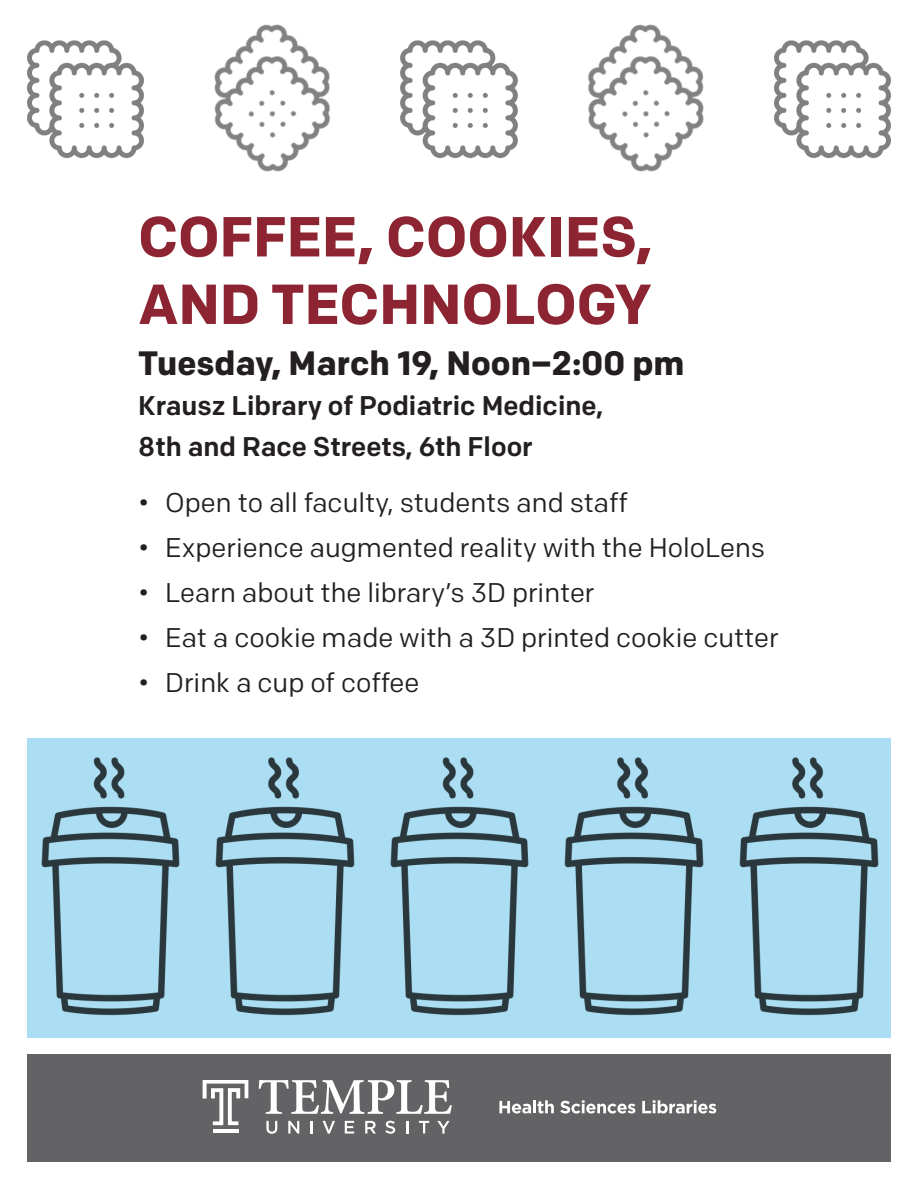
<style>
.page{position:relative;width:918px;height:1188px;background:#fff}
.page>*{position:absolute;margin:0;border:0;box-sizing:border-box;transform-origin:0 0}
.t1{font:700 56.25px "Colfax";color:#8d2431}
.t2{font:700 33.75px "Colfax";color:#231f20}
.t3{font:27px "Colfax";color:#231f20}
.t4{font:500 27px "Colfax";color:#231f20}
</style>
<div class="page">
<div style="left:27px;top:1054px;width:864px;height:108px;background:#636366"></div>
<svg style="left:499px;top:1100px;width:55px;height:14px"></svg>
<svg style="left:560px;top:1100px;width:75px;height:14px"></svg>
<svg style="left:642px;top:1100px;width:74px;height:14px"></svg>
<svg style="left:437px;top:1121px;width:13px;height:13px"></svg>
<svg style="left:203px;top:1080px;width:45px;height:45px"></svg>
<hr style="left:213px;top:1130px;width:25px;height:3px;background:#fff">
<svg style="left:259px;top:1080px;width:193px;height:34px"></svg>
<svg style="left:266px;top:1121px;width:11px;height:13px"></svg>
<svg style="left:288px;top:1121px;width:11px;height:13px"></svg>
<svg style="left:311px;top:1121px;width:2px;height:13px"></svg>
<svg style="left:323px;top:1121px;width:12px;height:13px"></svg>
<svg style="left:345px;top:1121px;width:9px;height:13px"></svg>
<svg style="left:365px;top:1121px;width:11px;height:13px"></svg>
<svg style="left:385px;top:1121px;width:10px;height:13px"></svg>
<svg style="left:406px;top:1121px;width:3px;height:13px"></svg>
<svg style="left:419px;top:1121px;width:10px;height:13px"></svg>
<div style="left:27px;top:738px;width:864px;height:300px;background:#abdef3"></div>
<img style="left:41px;top:757px;width:139px;height:259px">
<img style="left:215px;top:757px;width:140px;height:259px">
<img style="left:390px;top:757px;width:139px;height:259px">
<img style="left:564px;top:757px;width:140px;height:259px">
<img style="left:739px;top:757px;width:140px;height:259px">
<img style="left:27px;top:40px;width:117px;height:119px">
<img style="left:214px;top:24px;width:116px;height:148px">
<img style="left:400px;top:40px;width:118px;height:119px">
<img style="left:588px;top:24px;width:116px;height:148px">
<img style="left:774px;top:40px;width:117px;height:119px">
<p class="t1" style="left:138px;top:202px;width:515px">COFFEE, COOKIES,</p>
<p class="t1" style="left:138px;top:270px;width:515px">AND TECHNOLOGY</p>
<p class="t2" style="left:138px;top:342px;width:548px">Tuesday, March 19, Noon–2:00 pm</p>
<p class="t4" style="left:138px;top:389px;width:467px">Krausz Library of Podiatric Medicine,</p>
<p class="t4" style="left:138px;top:430px;width:396px">8th and Race Streets, 6th Floor</p>
<p class="t3" style="left:138px;top:486px;width:491px">• Open to all faculty, students and staff</p>
<p class="t3" style="left:138px;top:531px;width:628px">• Experience augmented reality with the HoloLens</p>
<p class="t3" style="left:138px;top:576px;width:458px">• Learn about the library’s 3D printer</p>
<p class="t3" style="left:138px;top:621px;width:642px">• Eat a cookie made with a 3D printed cookie cutter</p>
<p class="t3" style="left:138px;top:666px;width:283px">• Drink a cup of coffee</p>
</div>
